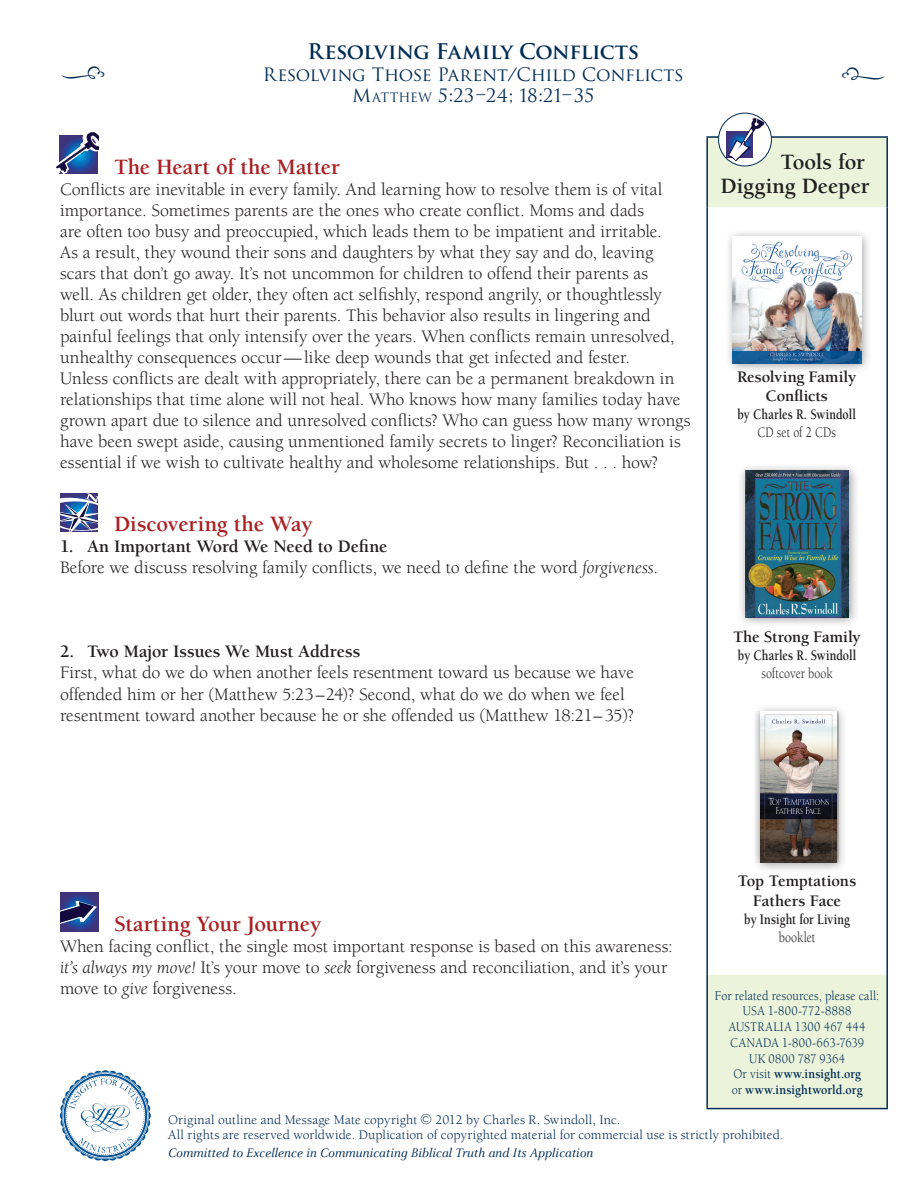
<style>
.page{position:relative;width:918px;height:1188px;background:#fff}
.page>*{position:absolute;margin:0;border:0;box-sizing:border-box;transform-origin:0 0}
.t1{font:36px "Type Embellishments One Plain";color:#002c55}
.t2{font:700 22.5px "Berkeley";letter-spacing:-.005em;color:#aa1f22}
.t3{font:700 22.5px/24px "Berkeley";letter-spacing:-.005em;color:#231f20;text-align:right}
.t4{font:700 21px "Trajan Pro";letter-spacing:-.02em;color:#002c55}
.t5{font:18px/21px "Berkeley";color:#231f20}
.t6{font:18px "Trajan Pro";letter-spacing:-.015em;color:#002c55}
.t7{font:700 18px "Berkeley";letter-spacing:-.01em;color:#231f20}
.t8{font:18px "Trajan";letter-spacing:-.025em;color:#002c55}
.t9{font:700 16.5px/19.5px "Berkeley";letter-spacing:-.01em;color:#231f20;text-align:center}
.t10{font:700 15px "Berkeley";color:#231f20;scale:.8 1}
.t11{font:15px "Berkeley";letter-spacing:.005em;color:#231f20;scale:.8 1}
.t12{font:13.5px/15px "Berkeley";letter-spacing:.01em;color:#002c55}
.t13{font:13.5px/15.8px "Berkeley";letter-spacing:.01em;color:#002c55;text-align:center;scale:.9 1}
.t14{font:italic 13.5px "Celeste";color:#002c55}
.s1{font-size:12.6px}
.s2{font-weight:700}
.s3{font-style:italic}
</style>
<div class="page">
<svg style="left:708px;top:138px;width:178px;height:970px"></svg>
<hr style="left:706px;top:136px;width:182px;height:2px;background:#002c55">
<hr style="left:706px;top:138px;width:2px;height:69px;background:#002c55">
<hr style="left:886px;top:138px;width:2px;height:69px;background:#002c55">
<hr style="left:706px;top:207px;width:2px;height:768px;background:#002c55">
<hr style="left:886px;top:207px;width:2px;height:768px;background:#002c55">
<hr style="left:706px;top:975px;width:2px;height:133px;background:#002c55">
<hr style="left:886px;top:975px;width:2px;height:133px;background:#002c55">
<hr style="left:706px;top:1108px;width:182px;height:1px;background:#002c55">
<svg style="left:719px;top:113px;width:52px;height:53px"></svg>
<div style="left:718px;top:113px;width:54px;height:53px;border:1px solid #002c55;border-radius:50%"></div>
<div style="left:727px;top:131px;width:26px;height:26px;background:#3f337a"></div>
<svg style="left:728px;top:118px;width:36px;height:43px"></svg>
<svg style="left:60px;top:1070px;width:91px;height:91px"></svg>
<div style="left:737px;top:462px;width:123px;height:167px;background:#231f20;opacity:.44"></div>
<img style="left:745px;top:470px;width:104px;height:147px">
<div style="left:752px;top:703px;width:96px;height:170px;background:#231f20;opacity:.44"></div>
<div style="left:753px;top:711px;width:85px;height:151px;background:#231f20;opacity:.44"></div>
<img style="left:760px;top:711px;width:76px;height:151px">
<div style="left:724px;top:229px;width:148px;height:146px;background:#231f20;opacity:.44"></div>
<img style="left:732px;top:237px;width:129px;height:126px">
<svg style="left:60px;top:493px;width:38px;height:38px"></svg>
<svg style="left:60px;top:893px;width:38px;height:38px"></svg>
<svg style="left:60px;top:901px;width:37px;height:23px"></svg>
<svg style="left:56px;top:132px;width:42px;height:42px"></svg>
<p class="t4" style="left:307px;top:39px;width:333px">Resolving Family Conflicts</p>
<p class="t6" style="left:263px;top:63px;width:423px">Resolving Those Parent/Child Conflicts</p>
<p class="t8" style="left:352px;top:85px;width:244px">M<span class="s1">ATTHEW</span> 5:23–24; 18:21–35</p>
<h1 class="t1" style="left:60px;top:58px;width:47px">j</h1>
<h1 class="t1" style="left:840px;top:60px;width:47px">i</h1>
<p class="t2" style="left:114px;top:155px;width:227px">The Heart of the Matter</p>
<p class="t5" style="left:60px;top:179px;width:632px">Conflicts are inevitable in every family. And learning how to resolve them is of vital importance. Sometimes parents are the ones who create conflict. Moms and dads<br>are often too busy and preoccupied, which leads them to be impatient and irritable.<br>As a result, they wound their sons and daughters by what they say and do, leaving scars that don’t go away. It’s not uncommon for children to offend their parents as<br>well. As children get older, they often act selfishly, respond angrily, or thoughtlessly blurt out words that hurt their parents. This behavior also results in lingering and painful feelings that only intensify over the years. When conflicts remain unresolved, unhealthy consequences occur—like deep wounds that get infected and fester.<br>Unless conflicts are dealt with appropriately, there can be a permanent breakdown in relationships that time alone will not heal. Who knows how many families today have grown apart due to silence and unresolved conflicts? Who can guess how many wrongs have been swept aside, causing unmentioned family secrets to linger? Reconciliation is essential if we wish to cultivate healthy and wholesome relationships. But . . . how?</p>
<p class="t2" style="left:114px;top:512px;width:200px">Discovering the Way</p>
<p class="t5" style="left:60px;top:537px;width:600px"><span class="s2">1. An Important Word We Need to Define<br></span>Before we discuss resolving family conflicts, we need to define the word <span class="s3">forgiveness</span>.</p>
<p class="t7" style="left:60px;top:642px;width:302px">2. Two Major Issues We Must Address</p>
<p class="t5" style="left:60px;top:663px;width:576px">First, what do we do when another feels resentment toward us because we have offended him or her (Matthew 5:23–24)? Second, what do we do when we feel resentment toward another because he or she offended us (Matthew 18:21–35)?</p>
<p class="t3" style="left:721px;top:150px;width:151px">Tools for<br>Digging Deeper</p>
<p class="t9" style="left:737px;top:367px;width:121px">Resolving Family<br>Conflicts</p>
<p class="t10" style="left:738px;top:407px;width:150px">by Charles R. Swindoll</p>
<p class="t11" style="left:758px;top:425px;width:99px">CD set of 2 CDs</p>
<p class="t9" style="left:733px;top:627px;width:129px">The Strong Family</p>
<p class="t10" style="left:738px;top:647px;width:150px">by Charles R. Swindoll</p>
<p class="t11" style="left:762px;top:665px;width:90px">softcover book</p>
<p class="t2" style="left:114px;top:912px;width:209px">Starting Your Journey</p>
<p class="t5" style="left:60px;top:936px;width:614px">When facing conflict, the single most important response is based on this awareness: <span class="s3">it’s always my move!</span> It’s your move to <span class="s3">seek</span> forgiveness and reconciliation, and it’s your move to <span class="s3">give</span> forgiveness.</p>
<p class="t9" style="left:738px;top:872px;width:120px">Top Temptations<br>Fathers Face</p>
<p class="t10" style="left:744px;top:911px;width:134px">by Insight for Living</p>
<p class="t11" style="left:779px;top:929px;width:47px">booklet</p>
<p class="t13" style="left:715px;top:988px;width:184px">For related resources, please call:<br>USA 1-800-772-8888<br>AUSTRALIA 1300 467 444<br>CANADA 1-800-663-7639<br>UK 0800 787 9364<br>Or visit <span class="s2">www.insight.org<br></span>or <span class="s2">www.insightworld.org</span></p>
<p class="t12" style="left:168px;top:1113px;width:617px;text-indent:268px">2012 by Charles R. Swindoll, Inc.<br>All rights are reserved worldwide. Duplication of copyrighted material for commercial use is strictly prohibited.</p>
<p class="t14" style="left:168px;top:1146px;width:427px">Committed to Excellence in Communicating Biblical Truth and Its Application</p>
<p class="t12" style="left:168px;top:1113px;width:251px">Original outline and Message Mate copyright</p>
</div>
